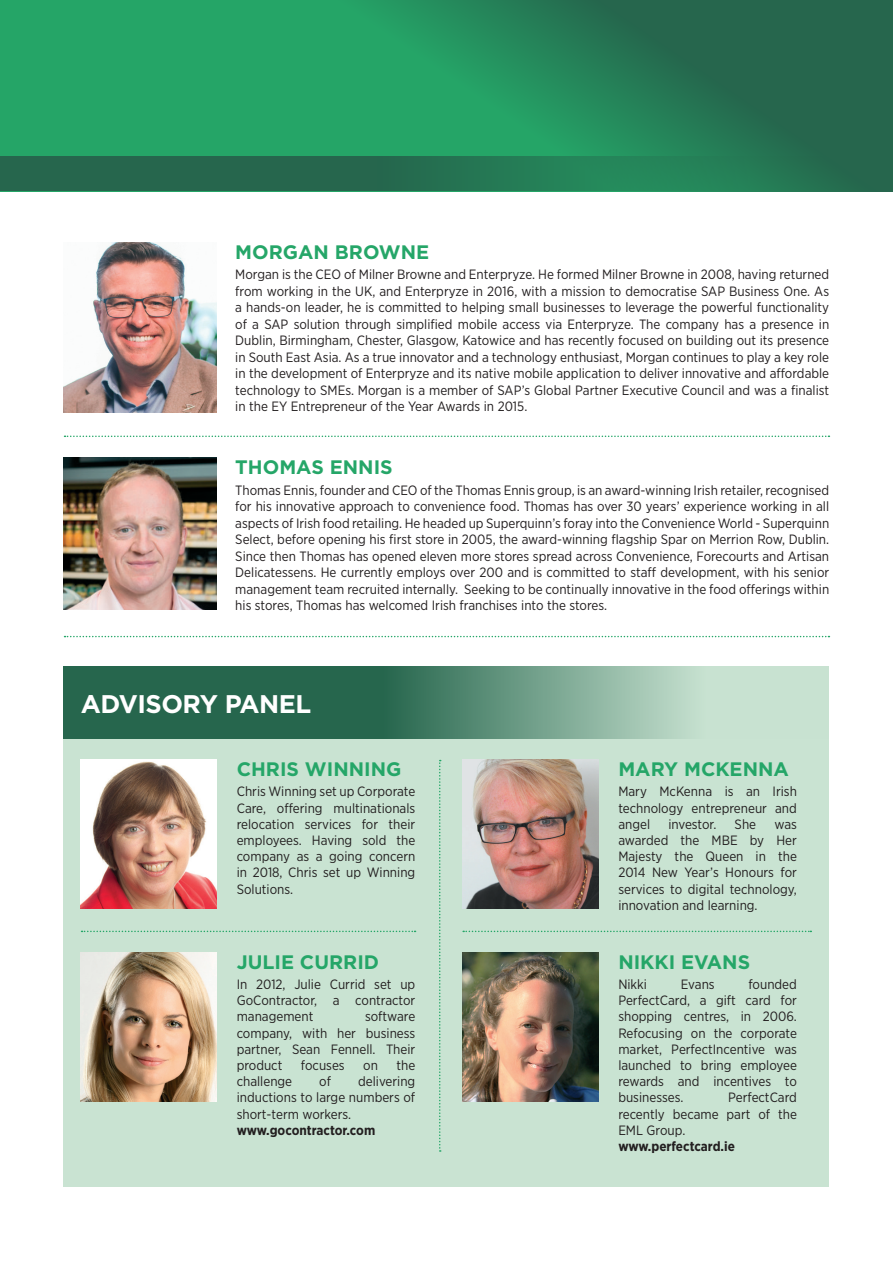
<style>
.page{position:relative;width:893px;height:1263px;background:#fff}
.page>*{position:absolute;margin:0;border:0;box-sizing:border-box;transform-origin:0 0}
.t1{font:700 25.5px "Gotham";letter-spacing:-.02em;color:#fff}
.t2{font:700 19.5px "Gotham";color:#25a668}
.t3{font:13.5px/16.2px "Gotham Narrow";color:#231f20;text-align:justify}
.t4{font:700 13.5px "Gotham Narrow";color:#231f20}
</style>
<div class="page">
<svg style="left:0;top:0;width:893px;height:157px;background:#258e5d"></svg>
<svg style="left:0;top:157px;width:893px;height:34px;background:#257051"></svg>
<img style="left:64px;top:242px;width:153px;height:170px">
<svg style="left:65px;top:436px;width:764px;height:1px"></svg>
<svg style="left:65px;top:636px;width:764px;height:1px"></svg>
<img style="left:64px;top:458px;width:153px;height:151px">
<div style="left:64px;top:666px;width:765px;height:520px;background:#c9e3d2"></div>
<img style="left:462px;top:760px;width:136px;height:149px">
<img style="left:81px;top:760px;width:136px;height:149px">
<img style="left:81px;top:952px;width:136px;height:149px">
<img style="left:462px;top:952px;width:136px;height:149px">
<svg style="left:82px;top:931px;width:334px;height:1px"></svg>
<svg style="left:463px;top:931px;width:348px;height:1px"></svg>
<svg style="left:64px;top:666px;width:624px;height:72px;background:#4b826b"></svg>
<svg style="left:439px;top:760px;width:2px;height:392px"></svg>
<h2 class="t2" style="left:235px;top:240px;width:195px">MORGAN BROWNE</h2>
<p class="t3" style="left:235px;top:266px;width:595px">Morgan is the CEO of Milner Browne and Enterpryze. He formed Milner Browne in 2008, having returned from working in the UK, and Enterpryze in 2016, with a mission to democratise SAP Business One. As a hands-on leader, he is committed to helping small businesses to leverage the powerful functionality of a SAP solution through simplified mobile access via Enterpryze. The company has a presence in Dublin, Birmingham, Chester, Glasgow, Katowice and has recently focused on building out its presence in South East Asia. As a true innovator and a technology enthusiast, Morgan continues to play a key role in the development of Enterpryze and its native mobile application to deliver innovative and affordable technology to SMEs. Morgan is a member of SAP’s Global Partner Executive Council and was a finalist in the EY Entrepreneur of the Year Awards in 2015.</p>
<h2 class="t2" style="left:235px;top:456px;width:159px">THOMAS ENNIS</h2>
<p class="t3" style="left:235px;top:481px;width:595px">Thomas Ennis, founder and CEO of the Thomas Ennis group, is an award-winning Irish retailer, recognised for his innovative approach to convenience food. Thomas has over 30 years’ experience working in all aspects of Irish food retailing. He headed up Superquinn’s foray into the Convenience World - Superquinn Select, before opening his first store in 2005, the award-winning flagship Spar on Merrion Row, Dublin.<br>Since then Thomas has opened eleven more stores spread across Convenience, Forecourts and Artisan Delicatessens. He currently employs over 200 and is committed to staff development, with his senior management team recruited internally. Seeking to be continually innovative in the food offerings within his stores, Thomas has welcomed Irish franchises into the stores.</p>
<h1 class="t1" style="left:81px;top:689px;width:232px">ADVISORY PANEL</h1>
<h2 class="t2" style="left:237px;top:758px;width:166px">CHRIS WINNING</h2>
<p class="t3" style="left:237px;top:783px;width:180px">Chris Winning set up Corporate Care, offering multinationals relocation services for their employees. Having sold the company as a going concern in 2018, Chris set up Winning Solutions.</p>
<h2 class="t2" style="left:237px;top:950px;width:144px">JULIE CURRID</h2>
<p class="t3" style="left:237px;top:976px;width:180px">In 2012, Julie Currid set up GoContractor, a contractor management</p>
<p class="t3" style="left:237px;top:1008px;width:180px;text-indent:128px">software company, with her business partner, Sean Fennell. Their product</p>
<p class="t3" style="left:301px;top:1057px;width:45px">focuses</p>
<p class="t3" style="left:363px;top:1057px;width:16px">on</p>
<p class="t3" style="left:396px;top:1057px;width:20px">the</p>
<p class="t3" style="left:237px;top:1073px;width:57px">challenge</p>
<p class="t3" style="left:319px;top:1073px;width:13px">of</p>
<p class="t3" style="left:237px;top:1073px;width:180px;text-indent:121px">delivering inductions to large numbers of short-term workers.</p>
<p class="t4" style="left:237px;top:1122px;width:140px">www.gocontractor.com</p>
<h2 class="t2" style="left:618px;top:758px;width:172px">MARY MCKENNA</h2>
<p class="t3" style="left:618px;top:783px;width:180px">Mary McKenna is an Irish technology entrepreneur and angel</p>
<p class="t3" style="left:668px;top:816px;width:50px">investor.</p>
<p class="t3" style="left:735px;top:816px;width:23px">She</p>
<p class="t3" style="left:618px;top:816px;width:180px;text-indent:156px">was awarded the MBE by Her Majesty the Queen in the 2014 New Year’s Honours for services to digital technology, innovation and learning.</p>
<h2 class="t2" style="left:618px;top:950px;width:133px">NIKKI EVANS</h2>
<p class="t3" style="left:618px;top:976px;width:30px">Nikki</p>
<p class="t3" style="left:681px;top:976px;width:35px">Evans</p>
<p class="t3" style="left:618px;top:976px;width:180px;text-indent:130px">founded PerfectCard, a gift card for shopping centres, in 2006.<br>Refocusing on the corporate market, PerfectIncentive was launched to bring employee rewards and incentives to businesses.</p>
<p class="t3" style="left:618px;top:1089px;width:180px;text-indent:110px">PerfectCard recently became part of the EML Group.</p>
<p class="t4" style="left:618px;top:1137px;width:118px">www.perfectcard.ie</p>
</div>
